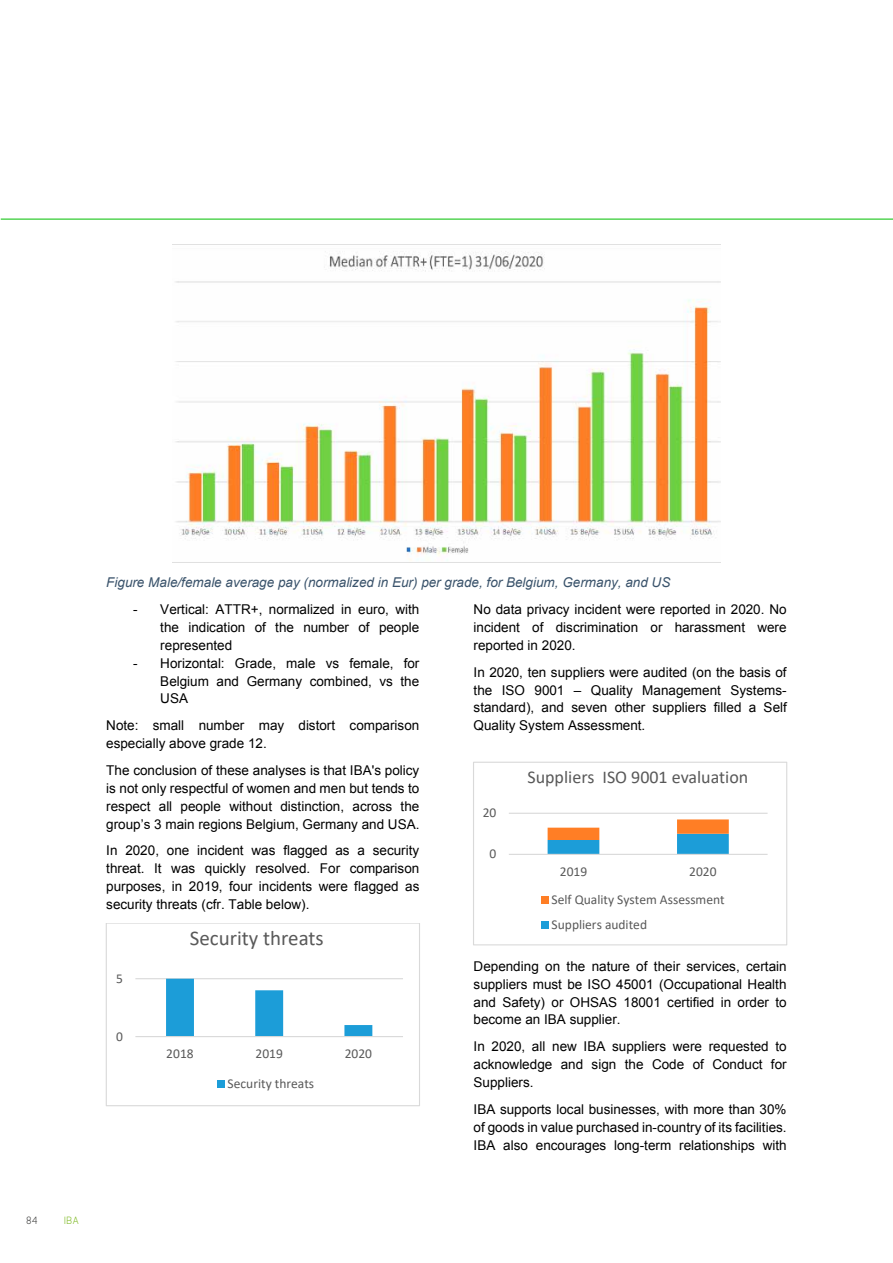
<style>
.page{position:relative;width:893px;height:1263px;background:#fff}
.page>*{position:absolute;margin:0;border:0;box-sizing:border-box;transform-origin:0 0}
.t1{font:21px "Calibri";color:#595959}
.t2{font:18px "Calibri";color:#595959}
.t3{font:13.5px/17.9px "Arial";color:#000;text-align:justify}
.t4{font:13.5px/25.3px "Calibri";color:#595959}
.t5{font:italic 13.5px "Arial";color:#3a536b}
.t6{font:300 10.5px "Simplon Norm";color:#80ba27}
.t7{font:300 10.5px "Simplon Norm";color:#3c3c3b}
</style>
<div class="page">
<hr style="left:1px;top:219px;width:892px;height:1px;background:#00c000">
<img style="left:173px;top:251px;width:547px;height:312px">
<hr style="left:135px;top:978px;width:268px;height:1px;background:#d9d9d9">
<svg style="left:166px;top:979px;width:206px;height:57px"></svg>
<hr style="left:135px;top:1036px;width:268px;height:1px;background:#d9d9d9">
<div style="left:217px;top:1080px;width:7px;height:8px;background:#1c9dd8"></div>
<div style="left:106px;top:923px;width:314px;height:183px;border:1px solid #d9d9d9"></div>
<hr style="left:509px;top:813px;width:259px;height:1px;background:#d9d9d9">
<svg style="left:548px;top:819px;width:181px;height:35px"></svg>
<hr style="left:509px;top:854px;width:259px;height:1px;background:#d9d9d9">
<div style="left:541px;top:896px;width:7px;height:8px;background:#ff7e25"></div>
<div style="left:541px;top:922px;width:7px;height:7px;background:#1c9dd8"></div>
<div style="left:473px;top:762px;width:314px;height:183px;border:1px solid #d9d9d9"></div>
<p class="t7" style="left:26px;top:1215px;width:13px">84</p>
<p class="t6" style="left:64px;top:1215px;width:16px">IBA</p>
<p class="t5" style="left:106px;top:574px;width:566px">Figure Male/female average pay (normalized in Eur) per grade, for Belgium, Germany, and US</p>
<p class="t3" style="left:160px;top:600px;width:261px;text-indent:-27px">- Vertical: ATTR+, normalized in euro, with the indication of the number of people represented</p>
<p class="t3" style="left:160px;top:654px;width:261px;text-indent:-27px">- Horizontal: Grade, male vs female, for Belgium and Germany combined, vs the USA</p>
<p class="t3" style="left:106px;top:717px;width:315px">Note: small number may distort comparison especially above grade 12.</p>
<p class="t3" style="left:106px;top:761px;width:315px">The conclusion of these analyses is that IBA's policy is not only respectful of women and men but tends to respect all people without distinction, across the group’s 3 main regions Belgium, Germany and USA.</p>
<p class="t3" style="left:106px;top:842px;width:315px">In 2020, one incident was flagged as a security threat. It was quickly resolved. For comparison purposes, in 2019, four incidents were flagged as security threats (cfr. Table below).</p>
<p class="t3" style="left:474px;top:601px;width:315px">No data privacy incident were reported in 2020. No incident of discrimination or harassment were reported in 2020.</p>
<p class="t3" style="left:474px;top:663px;width:315px">In 2020, ten suppliers were audited (on the basis of the ISO 9001 – Quality Management Systems&shy;standard), and seven other suppliers filled a Self Quality System Assessment.</p>
<h2 class="t2" style="left:527px;top:765px;width:222px">Suppliers ISO 9001 evaluation</h2>
<p class="t4" style="left:483px;top:800px;width:15px">20</p>
<p class="t4" style="left:489px;top:841px;width:8px">0</p>
<p class="t4" style="left:560px;top:858px;width:29px">2019</p>
<p class="t4" style="left:689px;top:858px;width:29px">2020</p>
<p class="t4" style="left:552px;top:886px;width:175px">Self Quality System Assessment<br>Suppliers audited</p>
<h1 class="t1" style="left:190px;top:924px;width:135px">Security threats</h1>
<p class="t4" style="left:116px;top:965px;width:8px">5</p>
<p class="t4" style="left:116px;top:1023px;width:8px">0</p>
<p class="t4" style="left:166px;top:1040px;width:29px">2018</p>
<p class="t4" style="left:256px;top:1040px;width:29px">2019</p>
<p class="t4" style="left:345px;top:1040px;width:29px">2020</p>
<p class="t4" style="left:228px;top:1070px;width:88px">Security threats</p>
<p class="t3" style="left:474px;top:957px;width:315px">Depending on the nature of their services, certain suppliers must be ISO 45001 (Occupational Health and Safety) or OHSAS 18001 certified in order to become an IBA supplier.</p>
<p class="t3" style="left:474px;top:1038px;width:315px">In 2020, all new IBA suppliers were requested to acknowledge and sign the Code of Conduct for Suppliers.</p>
<p class="t3" style="left:474px;top:1100px;width:315px">IBA supports local businesses, with more than 30% of goods in value purchased in-country of its facilities.<br>IBA also encourages long-term relationships with</p>
</div>
